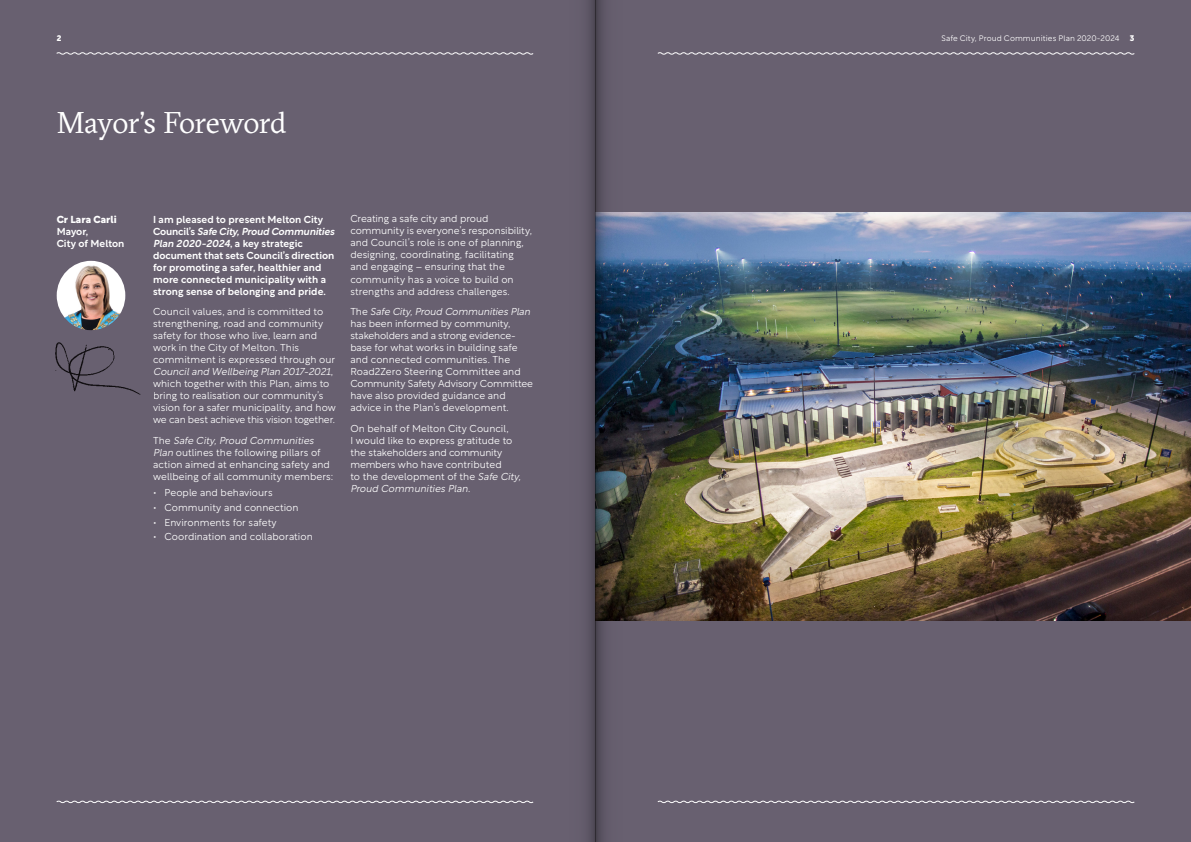
<style>
.page{position:relative;width:1191px;height:842px;background:#686070}
.page>*{position:absolute;margin:0;border:0;box-sizing:border-box;transform-origin:0 0}
.t1{font:30px "GT Sectra";letter-spacing:-.025em;color:#fff}
.t2{font:300 10px/12px "Rotunda";color:#fff}
.t3{font:500 10px/12px "Rotunda";letter-spacing:.005em;color:#fff}
.t4{font:800 10px "Rotunda";letter-spacing:.005em;color:#fff}
.t5{font:300 8px "Rotunda";letter-spacing:.01em;color:#fff}
.t6{font:800 8px "Rotunda";color:#fff}
.s1{font-style:italic}
</style>
<div class="page">
<img style="left:57px;top:261px;width:68px;height:65px">
<img style="left:55px;top:326px;width:86px;height:69px">
<img style="left:631px;top:213px;width:560px;height:408px">
<svg style="left:56px;top:52px;width:478px;height:3px"></svg>
<svg style="left:56px;top:800px;width:478px;height:4px"></svg>
<svg style="left:657px;top:52px;width:478px;height:3px"></svg>
<svg style="left:657px;top:800px;width:478px;height:4px"></svg>
<svg style="left:595px;top:0;width:36px;height:842px"></svg>
<div style="left:559px;top:0;width:36px;height:842px;background:linear-gradient(to right,#6e6576,#595260)"></div>
<p class="t6" style="left:57px;top:32px;width:6px">2</p>
<p class="t5" style="left:941px;top:32px;width:179px">Safe City, Proud Communities Plan 2020-2024</p>
<p class="t6" style="left:1129px;top:32px;width:6px">3</p>
<h1 class="t1" style="left:57px;top:106px;width:231px">Mayor’s Foreword</h1>
<p class="t4" style="left:57px;top:211px;width:61px">Cr Lara Carli</p>
<p class="t3" style="left:57px;top:224px;width:69px">Mayor,<br>City of Melton</p>
<p class="t3" style="left:153px;top:212px;width:183px">I am pleased to present Melton City Council’s <span class="s1">Safe City, Proud Communities Plan 2020-2024</span>, a key strategic document that sets Council’s direction for promoting a safer, healthier and more connected municipality with a strong sense of belonging and pride.</p>
<p class="t2" style="left:153px;top:305px;width:184px">Council values, and is committed to strengthening, road and community safety for those who live, learn and work in the City of Melton. This commitment is expressed through our <span class="s1">Council and Wellbeing Plan 2017-2021</span>, which together with this Plan, aims to bring to realisation our community’s vision for a safer municipality, and how we can best achieve this vision together.</p>
<p class="t2" style="left:153px;top:433px;width:182px">The <span class="s1">Safe City, Proud Communities Plan</span> outlines the following pillars of action aimed at enhancing safety and wellbeing of all community members:</p>
<p class="t2" style="left:153px;top:485px;width:121px">• People and behaviours</p>
<p class="t2" style="left:153px;top:500px;width:147px">• Community and connection</p>
<p class="t2" style="left:153px;top:515px;width:125px">• Environments for safety</p>
<p class="t2" style="left:153px;top:530px;width:161px">• Coordination and collaboration</p>
<p class="t2" style="left:350px;top:212px;width:183px">Creating a safe city and proud community is everyone’s responsibility, and Council’s role is one of planning, designing, coordinating, facilitating and engaging – ensuring that the community has a voice to build on strengths and address challenges.</p>
<p class="t2" style="left:350px;top:305px;width:184px">The <span class="s1">Safe City, Proud Communities Plan </span>has been informed by community, stakeholders and a strong evidence&shy;base for what works in building safe and connected communities. The Road2Zero Steering Committee and Community Safety Advisory Committee have also provided guidance and advice in the Plan’s development.</p>
<p class="t2" style="left:350px;top:421px;width:172px">On behalf of Melton City Council,<br>I would like to express gratitude to the stakeholders and community members who have contributed<br>to the development of the <span class="s1">Safe City,<br>Proud Communities Plan</span>.</p>
</div>
